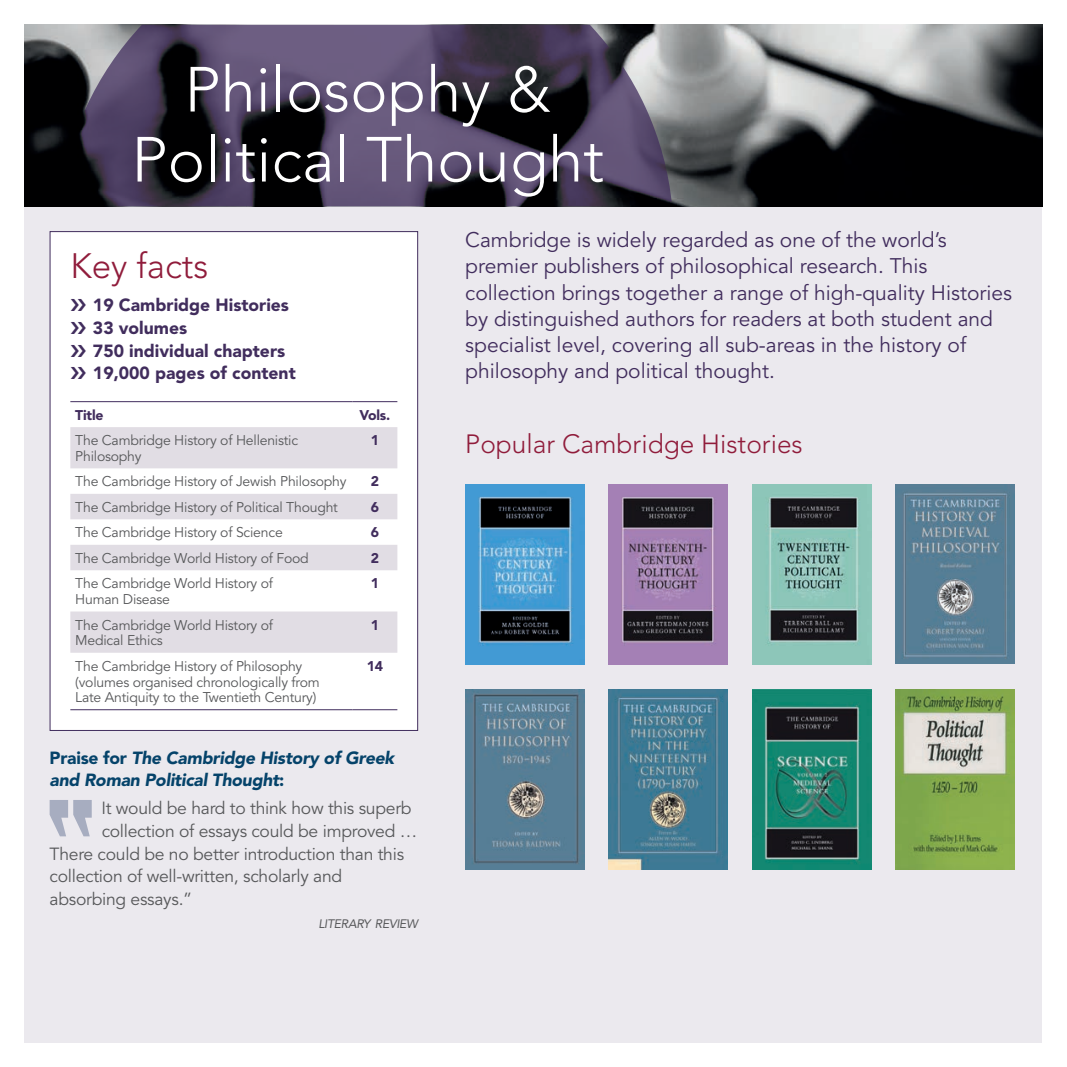
<style>
.page{position:relative;width:1067px;height:1067px;background:#fff}
.page>*{position:absolute;margin:0;border:0;box-sizing:border-box;transform-origin:0 0}
.t1{font:300 63px/70px "Avenir LT Std";color:#fff;text-align:center}
.t2{font:300 35px "Avenir LT Std";color:#901c3b}
.t3{font:300 26.25px "Avenir LT Std";color:#901c3b}
.t4{font:21px/26.2px "Avenir LT Std";color:#412d5d}
.t5{font:17.5px "Avenir LT Std";letter-spacing:-.015em;color:#57585a}
.t6{font:900 17.5px/22.8px "Avenir LT Std";color:#412d5d}
.t7{font:italic 900 17.5px/22.8px "Avenir LT Std";letter-spacing:-.015em;color:#05436a}
.t8{font:14px/15.8px "Avenir LT Std";letter-spacing:-.015em;color:#57585a}
.t9{font:900 14px "Avenir LT Std";letter-spacing:-.015em;color:#412d5d}
.t10{font:italic 12.25px "Avenir LT Std";letter-spacing:-.02em;color:#57585a}
.s1{font-style:normal}
</style>
<div class="page">
<div style="left:25px;top:25px;width:1017px;height:1017px;background:#ebe9ee"></div>
<img style="left:25px;top:25px;width:1017px;height:181px">
<svg style="left:60px;top:25px;width:612px;height:181px;background:#443c51"></svg>
<img style="left:465px;top:484px;width:119px;height:180px">
<img style="left:609px;top:484px;width:118px;height:180px">
<img style="left:752px;top:484px;width:119px;height:180px">
<img style="left:896px;top:484px;width:118px;height:179px">
<div style="left:50px;top:232px;width:367px;height:498px;background:#fff"></div>
<svg style="left:70px;top:402px;width:327px;height:251px"></svg>
<svg style="left:70px;top:427px;width:327px;height:225px;fill:#e1dde4"></svg>
<hr style="left:70px;top:401px;width:282px;height:1px;background:#412d5d">
<hr style="left:352px;top:401px;width:45px;height:1px;background:#412d5d">
<hr style="left:70px;top:709px;width:282px;height:1px;background:#412d5d">
<hr style="left:352px;top:709px;width:45px;height:1px;background:#412d5d">
<img style="left:465px;top:689px;width:119px;height:180px">
<img style="left:609px;top:689px;width:118px;height:180px">
<img style="left:752px;top:689px;width:119px;height:180px">
<img style="left:896px;top:689px;width:118px;height:180px">
<svg style="left:50px;top:800px;width:42px;height:36px"></svg>
<h1 class="t1" style="left:131px;top:55px;width:474px">Philosophy &amp;<br>Political Thought</h1>
<h2 class="t2" style="left:70px;top:246px;width:140px">Key facts</h2>
<p class="t6" style="left:93px;top:293px;width:204px">19 Cambridge Histories<br>33 volumes<br>750 individual chapters<br>19,000 pages of content</p>
<p class="t9" style="left:75px;top:406px;width:30px">Title</p>
<p class="t9" style="left:359px;top:406px;width:32px">Vols.</p>
<p class="t8" style="left:75px;top:433px;width:224px">The Cambridge History of Hellenistic<br>Philosophy</p>
<p class="t9" style="left:371px;top:432px;width:10px">1</p>
<p class="t8" style="left:75px;top:474px;width:273px">The Cambridge History of Jewish Philosophy</p>
<p class="t9" style="left:371px;top:473px;width:10px">2</p>
<p class="t8" style="left:75px;top:499px;width:264px">The Cambridge History of Political Thought</p>
<p class="t9" style="left:371px;top:498px;width:10px">6</p>
<p class="t8" style="left:75px;top:525px;width:209px">The Cambridge History of Science</p>
<p class="t9" style="left:371px;top:524px;width:10px">6</p>
<p class="t8" style="left:75px;top:550px;width:235px">The Cambridge World History of Food</p>
<p class="t9" style="left:371px;top:549px;width:10px">2</p>
<p class="t8" style="left:75px;top:576px;width:199px">The Cambridge World History of<br>Human Disease</p>
<p class="t9" style="left:371px;top:575px;width:10px">1</p>
<p class="t8" style="left:75px;top:617px;width:199px">The Cambridge World History of<br>Medical Ethics</p>
<p class="t9" style="left:371px;top:616px;width:10px">1</p>
<p class="t8" style="left:75px;top:658px;width:246px">The Cambridge History of Philosophy (volumes organised chronologically from<br>Late Antiquity to the Twentieth Century)</p>
<p class="t9" style="left:367px;top:657px;width:18px">14</p>
<p class="t7" style="left:50px;top:746px;width:346px"><span class="s1">Praise for</span> The Cambridge History of Greek and Roman Political Thought<span class="s1">:</span></p>
<p class="t5" style="left:101px;top:798px;width:312px">It would be hard to think how this superb</p>
<p class="t5" style="left:102px;top:820px;width:317px">collection of essays could be improved …</p>
<p class="t5" style="left:50px;top:843px;width:356px">There could be no better introduction than this</p>
<p class="t5" style="left:50px;top:866px;width:294px">collection of well-written, scholarly and</p>
<p class="t5" style="left:50px;top:889px;width:144px">absorbing essays.”</p>
<p class="t10" style="left:318px;top:916px;width:101px">LITERARY REVIEW</p>
<p class="t4" style="left:465px;top:227px;width:548px">Cambridge is widely regarded as one of the world’s premier publishers of philosophical research. This collection brings together a range of high-quality Histories by distinguished authors for readers at both student and specialist level, covering all sub-areas in the history of philosophy and political thought.</p>
<h3 class="t3" style="left:465px;top:428px;width:339px">Popular Cambridge Histories</h3>
</div>
